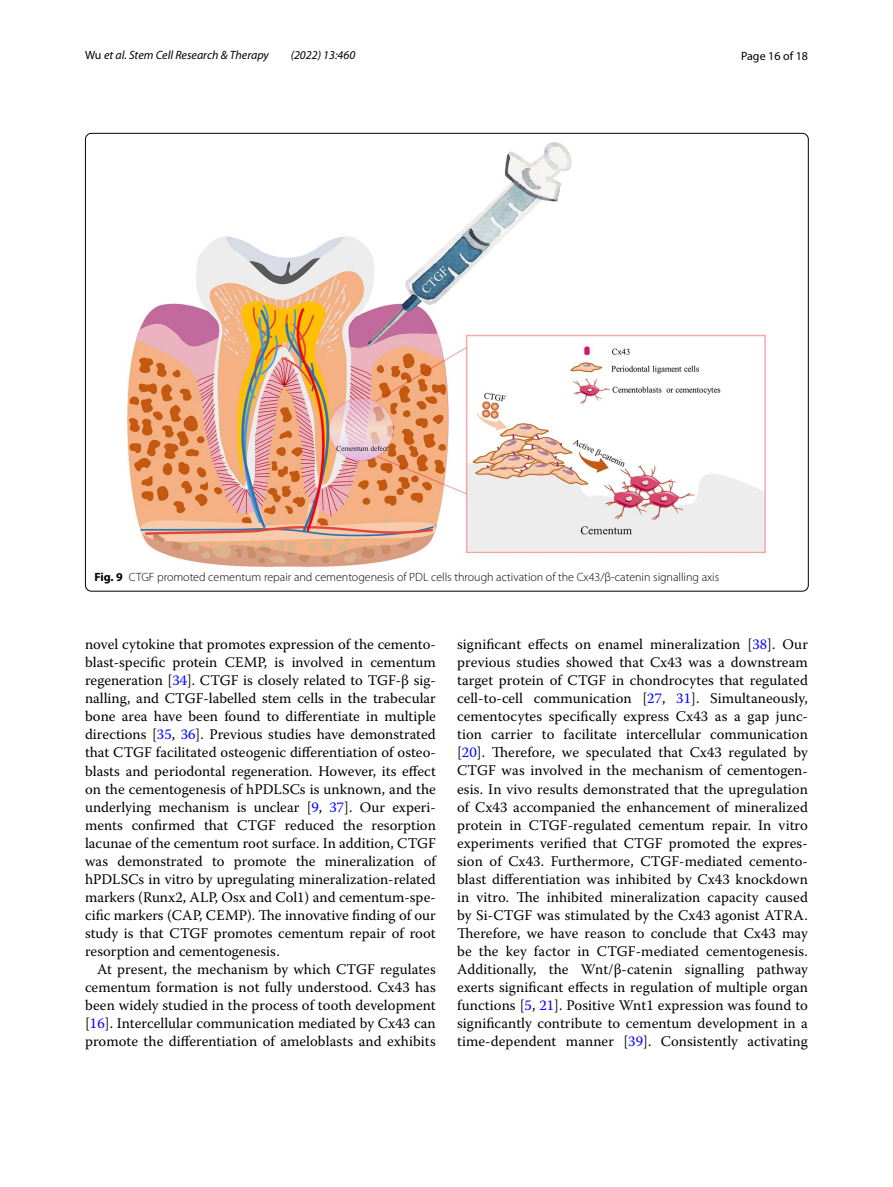
<style>
.page{position:relative;width:893px;height:1187px;background:#fff}
.page>*{position:absolute;margin:0;border:0;box-sizing:border-box;transform-origin:0 0}
.t1{font:14.7px/18px "Warnock Pro";letter-spacing:.005em;color:#000;text-align:justify}
.t2{font:300 12px "Myriad Pro";color:#000}
.t3{font:italic 12px "Myriad Pro";color:#000}
.t4{font:12px "Myriad Pro";color:#000}
.s1{font-style:normal}
.s2{font-weight:700}
.s3{color:#00f}
</style>
<div class="page">
<img style="left:128px;top:142px;width:638px;height:424px">
<p class="t3" style="left:85px;top:48px;width:185px"><span class="s1">Wu</span> et al. Stem Cell Research &amp; Therapy</p>
<p class="t3" style="left:291px;top:48px;width:66px">(2022) 13:460</p>
<p class="t4" style="left:741px;top:48px;width:68px">Page 16 of 18</p>
<p class="t2" style="left:94px;top:571px;width:626px"><span class="s2">Fig. 9</span> CTGF promoted cementum repair and cementogenesis of PDL cells through activation of the Cx43/β-catenin signalling axis</p>
<p class="t1" style="left:85px;top:635px;width:352px">novel cytokine that promotes expression of the cemento&shy;blast-specific protein CEMP, is involved in cementum regeneration [<span class="s3">34</span>]. CTGF is closely related to TGF-β sig&shy;nalling, and CTGF-labelled stem cells in the trabecular bone area have been found to differentiate in multiple directions [<span class="s3">35</span>, <span class="s3">36</span>]. Previous studies have demonstrated that CTGF facilitated osteogenic differentiation of osteo&shy;blasts and periodontal regeneration. However, its effect on the cementogenesis of hPDLSCs is unknown, and the underlying mechanism is unclear [<span class="s3">9</span>, <span class="s3">37</span>]. Our experi&shy;ments confirmed that CTGF reduced the resorption lacunae of the cementum root surface. In addition, CTGF was demonstrated to promote the mineralization of hPDLSCs in vitro by upregulating mineralization-related markers (Runx2, ALP, Osx and Col1) and cementum-spe&shy;cific markers (CAP, CEMP). The innovative finding of our study is that CTGF promotes cementum repair of root resorption and cementogenesis.</p>
<p class="t1" style="left:85px;top:959px;width:352px;text-indent:12px">At present, the mechanism by which CTGF regulates cementum formation is not fully understood. Cx43 has been widely studied in the process of tooth development [<span class="s3">16</span>]. Intercellular communication mediated by Cx43 can promote the differentiation of ameloblasts and exhibits</p>
<p class="t1" style="left:457px;top:635px;width:352px">significant effects on enamel mineralization [<span class="s3">38</span>]. Our previous studies showed that Cx43 was a downstream target protein of CTGF in chondrocytes that regulated cell-to-cell communication [<span class="s3">27</span>, <span class="s3">31</span>]. Simultaneously, cementocytes specifically express Cx43 as a gap junc&shy;tion carrier to facilitate intercellular communication [<span class="s3">20</span>]. Therefore, we speculated that Cx43 regulated by CTGF was involved in the mechanism of cementogen&shy;esis. In vivo results demonstrated that the upregulation of Cx43 accompanied the enhancement of mineralized protein in CTGF-regulated cementum repair. In vitro experiments verified that CTGF promoted the expres&shy;sion of Cx43. Furthermore, CTGF-mediated cemento&shy;blast differentiation was inhibited by Cx43 knockdown in vitro. The inhibited mineralization capacity caused by Si-CTGF was stimulated by the Cx43 agonist ATRA.<br>Therefore, we have reason to conclude that Cx43 may be the key factor in CTGF-mediated cementogenesis.<br>Additionally, the Wnt/β-catenin signalling pathway exerts significant effects in regulation of multiple organ functions [<span class="s3">5</span>, <span class="s3">21</span>]. Positive Wnt1 expression was found to significantly contribute to cementum development in a time-dependent manner [<span class="s3">39</span>]. Consistently activating</p>
</div>
